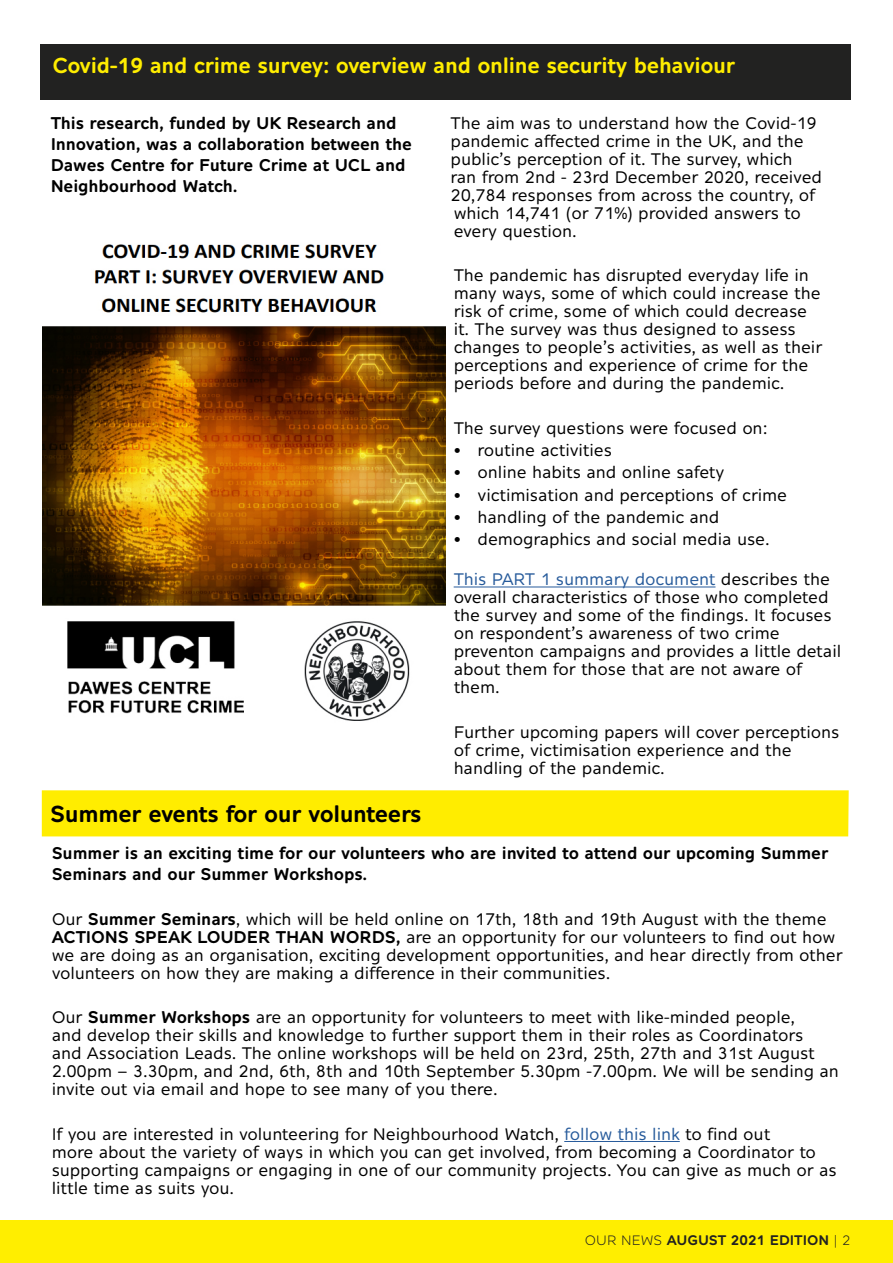
<style>
.page{position:relative;width:893px;height:1263px;background:#fff}
.page>*{position:absolute;margin:0;border:0;box-sizing:border-box;transform-origin:0 0}
.t1{font:600 22.5px "Alleyn";letter-spacing:-.02em;color:#000}
.t2{font:600 21px "Alleyn";letter-spacing:-.02em;color:#ffed00}
.t3{font:16.5px/18px "Alleyn";letter-spacing:-.01em;color:#000}
.t4{font:600 16.5px/21px "Alleyn";letter-spacing:-.01em;color:#000}
.t5{font:600 13.5px "Alleyn";color:#222221}
.s1{color:#275b9b}
.s2{font-weight:600}
.s3{font-weight:400}
</style>
<div class="page">
<div style="left:0;top:1220px;width:893px;height:43px;background:#fe0"></div>
<div style="left:40px;top:44px;width:810px;height:56px;background:#222221"></div>
<hr style="left:454px;top:587px;width:261px;height:1px;background:#275b9b">
<img style="left:43px;top:244px;width:402px;height:477px">
<hr style="left:564px;top:1141px;width:116px;height:1px;background:#275b9b">
<div style="left:42px;top:790px;width:807px;height:46px;background:#ffed00"></div>
<p class="t2" style="left:53px;top:52px;width:684px">Covid-19 and crime survey: overview and online security behaviour</p>
<p class="t4" style="left:51px;top:112px;width:363px">This research, funded by UK Research and Innovation, was a collaboration between the Dawes Centre for Future Crime at UCL and Neighbourhood Watch.</p>
<p class="t3" style="left:451px;top:114px;width:373px">The aim was to understand how the Covid-19 pandemic affected crime in the UK, and the public’s perception of it. The survey, which ran from 2nd - 23rd December 2020, received 20,784 responses from across the country, of which 14,741 (or 71%) provided answers to every question.</p>
<p class="t3" style="left:454px;top:266px;width:370px">The pandemic has disrupted everyday life in many ways, some of which could increase the risk of crime, some of which could decrease it. The survey was thus designed to assess changes to people’s activities, as well as their perceptions and experience of crime for the periods before and during the pandemic.</p>
<p class="t3" style="left:454px;top:419px;width:315px">The survey questions were focused on:</p>
<p class="t3" style="left:454px;top:441px;width:160px">• routine activities</p>
<p class="t3" style="left:454px;top:463px;width:272px">• online habits and online safety</p>
<p class="t3" style="left:454px;top:485px;width:335px">• victimisation and perceptions of crime</p>
<p class="t3" style="left:454px;top:508px;width:267px">• handling of the pandemic and</p>
<p class="t3" style="left:454px;top:530px;width:318px">• demographics and social media use.</p>
<p class="t3" style="left:454px;top:570px;width:389px"><span class="s1">This PART 1 summary document</span> describes the overall characteristics of those who completed the survey and some of the findings. It focuses on respondent’s awareness of two crime preventon campaigns and provides a little detail about them for those that are not aware of them.</p>
<p class="t3" style="left:454px;top:723px;width:387px">Further upcoming papers will cover perceptions of crime, victimisation experience and the handling of the pandemic.</p>
<h1 class="t1" style="left:50px;top:800px;width:373px">Summer events for our volunteers</h1>
<p class="t4" style="left:52px;top:842px;width:778px">Summer is an exciting time for our volunteers who are invited to attend our upcoming Summer<br>Seminars and our Summer Workshops.</p>
<p class="t3" style="left:52px;top:910px;width:792px">Our <span class="s2">Summer Seminars</span>, which will be held online on 17th, 18th and 19th August with the theme <span class="s2">ACTIONS SPEAK LOUDER THAN WORDS,</span> are an opportunity for our volunteers to find out how we are doing as an organisation, exciting development opportunities, and hear directly from other volunteers on how they are making a difference in their communities.</p>
<p class="t3" style="left:52px;top:1008px;width:789px">Our <span class="s2">Summer Workshops</span> are an opportunity for volunteers to meet with like-minded people,<br>and develop their skills and knowledge to further support them in their roles as Coordinators<br>and Association Leads. The online workshops will be held on 23rd, 25th, 27th and 31st August 2.00pm – 3.30pm, and 2nd, 6th, 8th and 10th September 5.30pm -7.00pm. We will be sending an invite out via email and hope to see many of you there.</p>
<p class="t3" style="left:52px;top:1125px;width:786px">If you are interested in volunteering for Neighbourhood Watch, <span class="s1">follow this link</span> to find out<br>more about the variety of ways in which you can get involved, from becoming a Coordinator to supporting campaigns or engaging in one of our community projects. You can give as much or as little time as suits you.</p>
<p class="t5" style="left:585px;top:1232px;width:267px"><span class="s3">OUR NEWS</span> AUGUST 2021 EDITION <span class="s3">| 2</span></p>
</div>
